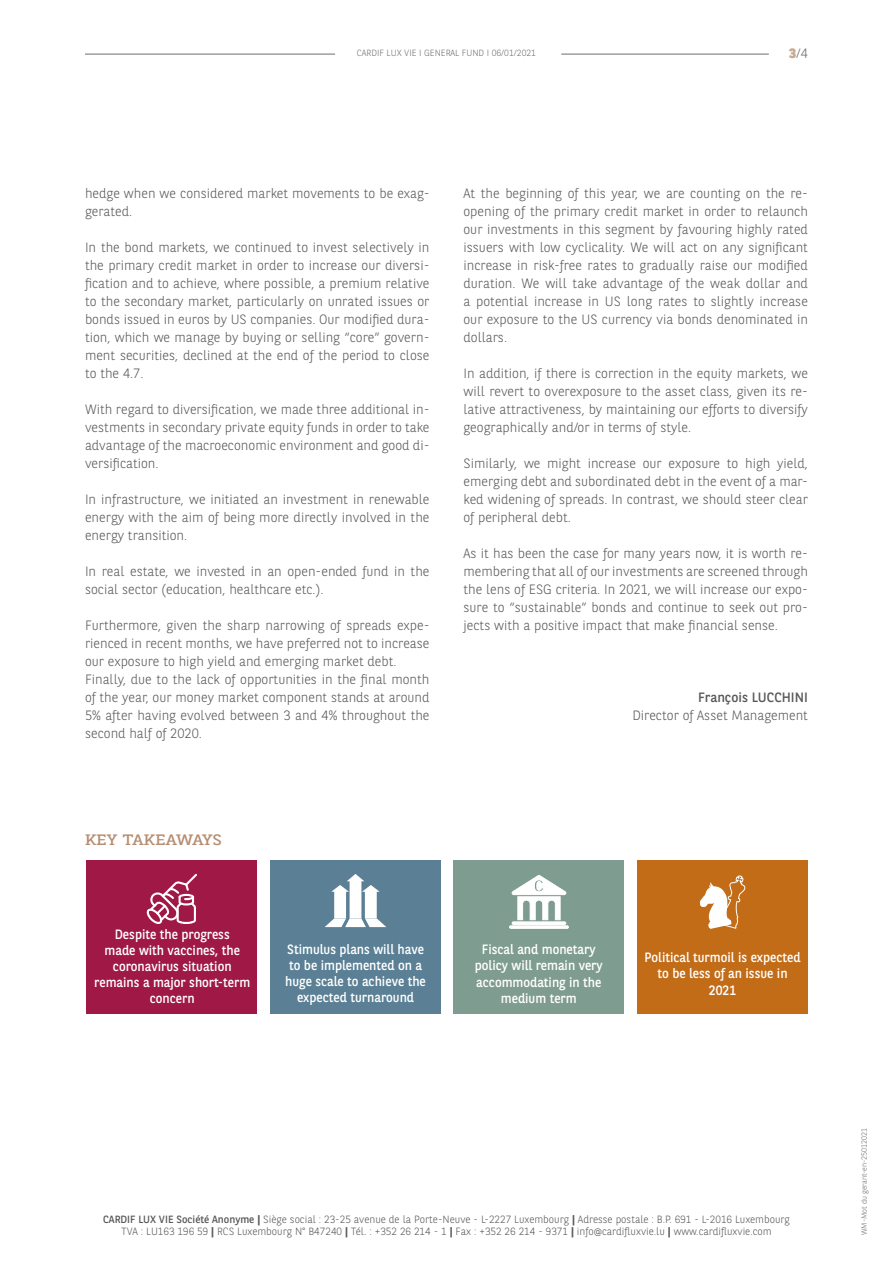
<style>
.page{position:relative;width:893px;height:1263px;background:#fff}
.page>*{position:absolute;margin:0;border:0;box-sizing:border-box;transform-origin:0 0}
.Titre_1{font:15px "BNPP Slab Serif Expanded";letter-spacing:-.02em;color:#b58c70}
.Body{font:300 13.5px/18px "BNPP Sans";color:#57585a;text-align:justify}
.Tableau_Body{font:13.5px/16.2px "BNPP Sans";color:#fff;text-align:center;scale:.95 1}
.Body-2{font:13.5px "BNPP Sans";color:#57585a}
.t1{font:300 13.5px "BNPP Sans";color:#6c6d70}
.t2{font:300 10.5px/12.6px "BNPP Sans";color:#57585a;text-align:center}
.t3{font:300 9px "BNPP Sans";color:#6c6d70}
.t4{font:300 7.5px "BNPP Sans";color:#6c6d70}
.s1{font-weight:800;color:#c8a992}
.s2{font-weight:400}
.s3{font-weight:700}
</style>
<div class="page">
<hr style="left:85px;top:54px;width:250px;height:1px;background:#6c6d70">
<hr style="left:561px;top:54px;width:208px;height:1px;background:#6c6d70">
<div style="left:86px;top:860px;width:171px;height:153px;background:#a01846"></div>
<div style="left:270px;top:860px;width:171px;height:153px;background:#5b8095"></div>
<div style="left:454px;top:860px;width:170px;height:153px;background:#7f9c91"></div>
<div style="left:637px;top:860px;width:171px;height:153px;background:#c26c18"></div>
<svg style="left:512px;top:875px;width:54px;height:45px"></svg>
<div style="left:512px;top:922px;width:54px;height:2px;border:1px solid #fff"></div>
<div style="left:509px;top:926px;width:59px;height:2px;border:1px solid #fff"></div>
<svg style="left:146px;top:874px;width:51px;height:50px"></svg>
<svg style="left:325px;top:874px;width:61px;height:53px"></svg>
<svg style="left:700px;top:875px;width:45px;height:54px"></svg>
<p class="t3" style="left:357px;top:47px;width:181px">CARDIF LUX VIE I GENERAL FUND I 06/01/2021</p>
<p class="t1" style="left:789px;top:44px;width:20px"><span class="s1">3</span>/4</p>
<p class="Body" style="left:85px;top:184px;width:346px">hedge when we considered market movements to be exag&shy;gerated.</p>
<p class="Body" style="left:85px;top:238px;width:346px">In the bond markets, we continued to invest selectively in the primary credit market in order to increase our diversi&shy;fication and to achieve, where possible, a premium relative to the secondary market, particularly on unrated issues or bonds issued in euros by US companies. Our modified dura&shy;tion, which we manage by buying or selling “core” govern&shy;ment securities, declined at the end of the period to close to the 4.7.</p>
<p class="Body" style="left:85px;top:400px;width:346px">With regard to diversification, we made three additional in&shy;vestments in secondary private equity funds in order to take advantage of the macroeconomic environment and good di&shy;versification.</p>
<p class="Body" style="left:85px;top:490px;width:346px">In infrastructure, we initiated an investment in renewable energy with the aim of being more directly involved in the energy transition.</p>
<p class="Body" style="left:85px;top:562px;width:346px">In real estate, we invested in an open-ended fund in the social sector (education, healthcare etc.).</p>
<p class="Body" style="left:85px;top:616px;width:346px">Furthermore, given the sharp narrowing of spreads expe&shy;rienced in recent months, we have preferred not to increase our exposure to high yield and emerging market debt.</p>
<p class="Body" style="left:85px;top:670px;width:346px">Finally, due to the lack of opportunities in the final month of the year, our money market component stands at around 5% after having evolved between 3 and 4% throughout the second half of 2020.</p>
<p class="Body" style="left:463px;top:184px;width:346px">At the beginning of this year, we are counting on the re&shy;opening of the primary credit market in order to relaunch our investments in this segment by favouring highly rated issuers with low cyclicality. We will act on any significant increase in risk-free rates to gradually raise our modified duration. We will take advantage of the weak dollar and a potential increase in US long rates to slightly increase our exposure to the US currency via bonds denominated in dollars.</p>
<p class="Body" style="left:463px;top:364px;width:346px">In addition, if there is correction in the equity markets, we will revert to overexposure to the asset class, given its re&shy;lative attractiveness, by maintaining our efforts to diversify geographically and/or in terms of style.</p>
<p class="Body" style="left:463px;top:454px;width:346px">Similarly, we might increase our exposure to high yield, emerging debt and subordinated debt in the event of a mar&shy;ked widening of spreads. In contrast, we should steer clear of peripheral debt.</p>
<p class="Body" style="left:463px;top:544px;width:346px">As it has been the case for many years now, it is worth re&shy;membering that all of our investments are screened through the lens of ESG criteria. In 2021, we will increase our expo&shy;sure to “sustainable” bonds and continue to seek out pro&shy;jects with a positive impact that make financial sense.</p>
<p class="Body-2" style="left:698px;top:688px;width:111px">François LUCCHINI</p>
<p class="Body" style="left:632px;top:706px;width:177px">Director of Asset Management</p>
<p class="Titre_1" style="left:85px;top:829px;width:139px">KEY TAKEAWAYS</p>
<p class="Tableau_Body" style="left:94px;top:925px;width:166px">Despite the progress<br>made with vaccines, the coronavirus situation remains a major short-term concern</p>
<p class="Tableau_Body" style="left:285px;top:940px;width:150px">Stimulus plans will have to be implemented on a huge scale to achieve the expected turnaround</p>
<p class="Tableau_Body" style="left:475px;top:941px;width:136px">Fiscal and monetary policy will remain very accommodating in the medium term</p>
<p class="Tableau_Body" style="left:644px;top:949px;width:166px">Political turmoil is expected to be less of an issue in<br>2021</p>
<p class="t2" style="left:103px;top:1212px;width:688px"><span class="s2">CARDIF LUX VIE Société Anonyme</span> <span class="s3">|</span> Siège social : 23-25 avenue de la Porte-Neuve - L-2227 Luxembourg <span class="s3">|</span> Adresse postale : B.P. 691 - L-2016 Luxembourg<br>TVA : LU163 196 59 <span class="s3">|</span> RCS Luxembourg N° B47240 <span class="s3">|</span> Tél. : +352 26 214 - 1 <span class="s3">|</span> Fax : +352 26 214 - 9371 <span class="s3">|</span> info@cardifluxvie.lu <span class="s3">|</span> www.cardifluxvie.com</p>
<p class="t4" style="left:859px;top:1235px;width:109px;rotate:-90deg">WM-Mot du gerant-en-25012021</p>
</div>
